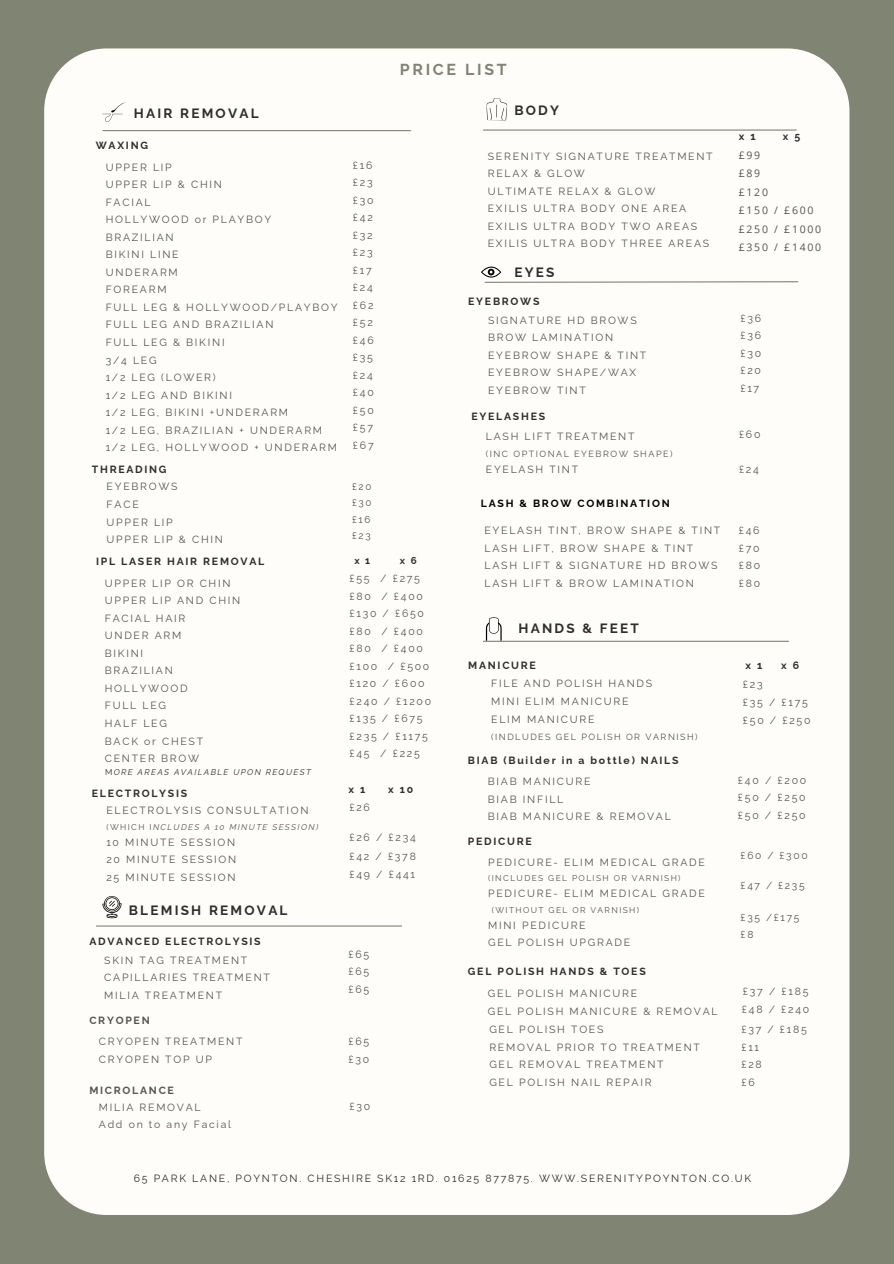
<style>
.page{position:relative;width:894px;height:1264px;background:#fff}
.page>*{position:absolute;margin:0;border:0;box-sizing:border-box;transform-origin:0 0}
.t1{font:700 15.9px "Raleway";letter-spacing:.165em;color:#808473}
.t2{font:700 13.5px "Raleway";letter-spacing:.165em;color:#2e2e2e}
.t3{font:10.5px/17.5px "Raleway";letter-spacing:.165em;color:#555}
.t4{font:700 10.5px "Raleway";letter-spacing:.165em;color:#2e2e2e}
.t5{font:10.5px "Raleway";letter-spacing:.165em;color:#2e2e2e}
.t6{font:10.5px/18.3px "Open Sans";letter-spacing:.165em;color:#555}
.t7{font:700 10.5px "Raleway";letter-spacing:.165em;color:#000}
.t8{font:700 10.5px "Raleway";letter-spacing:.165em;color:#555}
.t9{font:10.2px/17.5px "Raleway";letter-spacing:.165em;color:#555}
.t10{font:9.9px/16.5px "Raleway";letter-spacing:.165em;color:#555;text-align:justify}
.t11{font:700 9.9px "Raleway";color:#2e2e2e}
.t12{font:9px "Raleway";letter-spacing:.165em;color:#555}
.t13{font:8.4px "Raleway";letter-spacing:.165em;color:#555}
.t14{font:italic 8.4px "Raleway";letter-spacing:.165em;color:#555}
.t15{font:italic 8.4px "Raleway";letter-spacing:.165em;color:#2e2e2e}
.s1{font-style:normal}
</style>
<div class="page">
<div style="left:0;top:0;width:893px;height:1263px;background:#808473"></div>
<div style="left:44px;top:48px;width:805px;height:1166px;background:#fffdfa;border-radius:62px"></div>
<svg style="left:481px;top:266px;width:317px;height:17px"></svg>
<hr style="left:483px;top:640px;width:305px;height:2px;background:#808473">
<svg style="left:486px;top:617px;width:15px;height:23px"></svg>
<hr style="left:103px;top:130px;width:307px;height:1px;background:#808473">
<svg style="left:102px;top:103px;width:22px;height:19px"></svg>
<hr style="left:483px;top:129px;width:312px;height:2px;background:#808473">
<svg style="left:486px;top:98px;width:21px;height:23px"></svg>
<hr style="left:96px;top:925px;width:305px;height:1px;background:#808473">
<svg style="left:102px;top:896px;width:19px;height:22px"></svg>
<p class="t1" style="left:400px;top:60px;width:108px">PRICE LIST</p>
<h3 class="t2" style="left:134px;top:106px;width:126px">HAIR REMOVAL</h3>
<h5 class="t4" style="left:96px;top:139px;width:54px">WAXING</h5>
<h6 class="t3" style="left:106px;top:158px;width:233px">UPPER LIP<br>UPPER LIP &amp; CHIN<br>FACIAL<br>HOLLYWOOD or PLAYBOY<br>BRAZILIAN<br>BIKINI LINE<br>UNDERARM<br>FOREARM<br>FULL LEG &amp; HOLLYWOOD/PLAYBOY<br>FULL LEG AND BRAZILIAN<br>FULL LEG &amp; BIKINI<br>3/4 LEG<br>1/2 LEG (LOWER)<br>1/2 LEG AND BIKINI<br>1/2 LEG, BIKINI +UNDERARM<br>1/2 LEG, BRAZILIAN + UNDERARM<br>1/2 LEG, HOLLYWOOD + UNDERARM</h6>
<h6 class="t4" style="left:92px;top:463px;width:76px">THREADING</h6>
<h6 class="t3" style="left:353px;top:156px;width:22px">£16 £23 £30 £42 £32 £23 £17 £24 £62 £52 £46 £35 £24 £40 £50 £57 £67</h6>
<p class="t3" style="left:107px;top:478px;width:118px">EYEBROWS<br>FACE<br>UPPER LIP<br>UPPER LIP &amp; CHIN</p>
<h2 class="t10" style="left:352px;top:478px;width:21px">£20 £30 £16 £23</h2>
<p class="t4" style="left:96px;top:555px;width:170px">IPL LASER HAIR REMOVAL</p>
<h3 class="t3" style="left:105px;top:574px;width:137px">UPPER LIP OR CHIN<br>UPPER LIP AND CHIN<br>FACIAL HAIR<br>UNDER ARM<br>BIKINI<br>BRAZILIAN<br>HOLLYWOOD<br>FULL LEG<br>HALF LEG<br>BACK or CHEST<br>CENTER BROW</h3>
<p class="t3" style="left:349px;top:570px;width:83px">£55 / £275 £80 / £400 £130 / £650 £80 / £400 £80 / £400 £100 / £500 £120 / £600 £240 / £1200 £135 / £675 £235 / £1175 £45</p>
<h4 class="t11" style="left:354px;top:555px;width:17px">x 1</h4>
<h4 class="t11" style="left:399px;top:555px;width:18px">x 6</h4>
<p class="t3" style="left:380px;top:745px;width:41px">/ £225</p>
<p class="t15" style="left:105px;top:766px;width:207px"><span class="s1">M</span>ORE AREAS AVAILABLE UPON REQUEST</p>
<p class="t4" style="left:92px;top:787px;width:97px">ELECTROLYSIS</p>
<p class="t3" style="left:106px;top:801px;width:203px">ELECTROLYSIS CONSULTATION</p>
<p class="t14" style="left:106px;top:821px;width:213px"><span class="s1">(WHICH I</span>NCLUDES A 10 MINUTE SESSION)</p>
<p class="t3" style="left:106px;top:833px;width:131px;text-align:justify">10 MINUTE SESSION 20 MINUTE SESSION 25 MINUTE SESSION</p>
<h6 class="t2" style="left:129px;top:902px;width:160px">BLEMISH REMOVAL</h6>
<h3 class="t4" style="left:89px;top:935px;width:173px">ADVANCED ELECTROLYSIS</h3>
<p class="t3" style="left:104px;top:951px;width:167px">SKIN TAG TREATMENT<br>CAPILLARIES TREATMENT<br>MILIA TREATMENT</p>
<h4 class="t8" style="left:89px;top:1014px;width:62px">CRYOPEN</h4>
<p class="t3" style="left:99px;top:1032px;width:145px">CRYOPEN TREATMENT<br>CRYOPEN TOP UP</p>
<h6 class="t4" style="left:348px;top:783px;width:18px">x 1</h6>
<h6 class="t4" style="left:388px;top:783px;width:26px">x 10</h6>
<h6 class="t3" style="left:349px;top:798px;width:22px">£26</h6>
<h5 class="t3" style="left:349px;top:828px;width:68px;line-height:18.1px;text-align:justify">£26 / £234 £42 / £378 £49 / £441</h5>
<h6 class="t3" style="left:348px;top:945px;width:22px;text-align:justify">£65 £65 £65</h6>
<p class="t3" style="left:348px;top:1031px;width:22px;line-height:18.3px">£65 £30</p>
<h6 class="t8" style="left:89px;top:1084px;width:86px">MICROLANCE</h6>
<h3 class="t3" style="left:99px;top:1097px;width:133px">MILIA REMOVAL<br>Add on to any Facial</h3>
<h6 class="t3" style="left:349px;top:1097px;width:22px">£30</h6>
<h5 class="t2" style="left:514px;top:102px;width:46px">BODY</h5>
<h3 class="t3" style="left:487px;top:147px;width:226px">SERENITY SIGNATURE TREATMENT<br>RELAX &amp; GLOW<br>ULTIMATE RELAX &amp; GLOW<br>EXILIS ULTRA BODY ONE AREA<br>EXILIS ULTRA BODY TWO AREAS<br>EXILIS ULTRA BODY THREE AREAS</h3>
<h6 class="t6" style="left:738px;top:146px;width:84px">£99<br>£89<br>£120<br>£150 / £600 £250 / £1000 £350 / £1400</h6>
<h4 class="t4" style="left:738px;top:130px;width:18px">x 1</h4>
<h4 class="t4" style="left:782px;top:130px;width:19px">x 5</h4>
<p class="t2" style="left:514px;top:264px;width:42px">EYES</p>
<h2 class="t4" style="left:468px;top:295px;width:73px">EYEBROWS</h2>
<p class="t3" style="left:488px;top:311px;width:159px">SIGNATURE HD BROWS<br>BROW LAMINATION<br>EYEBROW SHAPE &amp; TINT<br>EYEBROW SHAPE/WAX<br>EYEBROW TINT</p>
<h1 class="t4" style="left:471px;top:410px;width:75px">EYELASHES</h1>
<p class="t3" style="left:486px;top:427px;width:150px">LASH LIFT TREATMENT</p>
<h2 class="t12" style="left:486px;top:448px;width:188px">(INC OPTIONAL EYEBROW SHAPE)</h2>
<p class="t3" style="left:486px;top:460px;width:94px">EYELASH TINT</p>
<p class="t7" style="left:481px;top:497px;width:190px">LASH &amp; BROW COMBINATION</p>
<h3 class="t3" style="left:484px;top:521px;width:237px">EYELASH TINT, BROW SHAPE &amp; TINT<br>LASH LIFT, BROW SHAPE &amp; TINT<br>LASH LIFT &amp; SIGNATURE HD BROWS<br>LASH LIFT &amp; BROW LAMINATION</h3>
<p class="t2" style="left:518px;top:620px;width:122px">HANDS &amp; FEET</p>
<p class="t4" style="left:468px;top:658px;width:69px">MANICURE</p>
<h2 class="t3" style="left:491px;top:674px;width:162px">FILE AND POLISH HANDS</h2>
<h3 class="t3" style="left:491px;top:692px;width:139px">MINI ELIM MANICURE</h3>
<p class="t3" style="left:491px;top:710px;width:105px">ELIM MANICURE</p>
<p class="t12" style="left:491px;top:731px;width:208px">(INDLUDES GEL POLISH OR VARNISH)</p>
<h6 class="t4" style="left:468px;top:754px;width:212px">BIAB (Builder in a bottle) NAILS</h6>
<h4 class="t3" style="left:487px;top:773px;width:184px">BIAB MANICURE<br>BIAB INFILL<br>BIAB MANICURE &amp; REMOVAL</h4>
<h3 class="t4" style="left:468px;top:835px;width:65px">PEDICURE</h3>
<h6 class="t3" style="left:488px;top:853px;width:218px">PEDICURE- ELIM MEDICAL GRADE</h6>
<p class="t13" style="left:488px;top:873px;width:194px">(INCLUDES GEL POLISH OR VARNISH)</p>
<p class="t3" style="left:488px;top:885px;width:218px">PEDICURE- ELIM MEDICAL GRADE</p>
<p class="t13" style="left:491px;top:904px;width:149px">(WITHOUT GEL OR VARNISH)</p>
<h3 class="t3" style="left:488px;top:916px;width:99px">MINI PEDICURE</h3>
<h4 class="t3" style="left:488px;top:934px;width:143px">GEL POLISH UPGRADE</h4>
<h6 class="t4" style="left:468px;top:965px;width:179px">GEL POLISH HANDS &amp; TOES</h6>
<h4 class="t3" style="left:740px;top:309px;width:22px;text-align:justify">£36 £36 £30 £20 £17</h4>
<h6 class="t3" style="left:738px;top:425px;width:23px">£60</h6>
<h6 class="t3" style="left:738px;top:460px;width:21px">£24</h6>
<h2 class="t3" style="left:738px;top:521px;width:23px;text-align:justify">£46 £70 £80 £80</h2>
<p class="t4" style="left:745px;top:658px;width:18px">x 1</p>
<p class="t4" style="left:780px;top:658px;width:19px">x 6</p>
<h3 class="t3" style="left:742px;top:676px;width:69px">£23<br>£35 / £175 £50 / £250</h3>
<h6 class="t3" style="left:737px;top:771px;width:70px;text-align:justify">£40 / £200 £50 / £250 £50 / £250</h6>
<h4 class="t9" style="left:740px;top:846px;width:69px">£60 / £300</h4>
<h3 class="t9" style="left:740px;top:876px;width:66px">£47 / £235</h3>
<h3 class="t9" style="left:740px;top:908px;width:60px">£35 /£175 £8</h3>
<p class="t3" style="left:487px;top:984px;width:231px">GEL POLISH MANICURE<br>GEL POLISH MANICURE &amp; REMOVAL</p>
<h4 class="t3" style="left:741px;top:982px;width:69px">£37 / £185 £48 / £240</h4>
<h3 class="t3" style="left:489px;top:1020px;width:212px">GEL POLISH TOES<br>REMOVAL PRIOR TO TREATMENT<br>GEL REMOVAL TREATMENT<br>GEL POLISH NAIL REPAIR</h3>
<h4 class="t3" style="left:741px;top:1020px;width:67px">£37 / £185 £11<br>£28<br>£6</h4>
<h6 class="t5" style="left:134px;top:1172px;width:618px">65 PARK LANE, POYNTON. CHESHIRE SK12 1RD. 01625 877875. WWW.SERENITYPOYNTON.CO.UK</h6>
</div>
